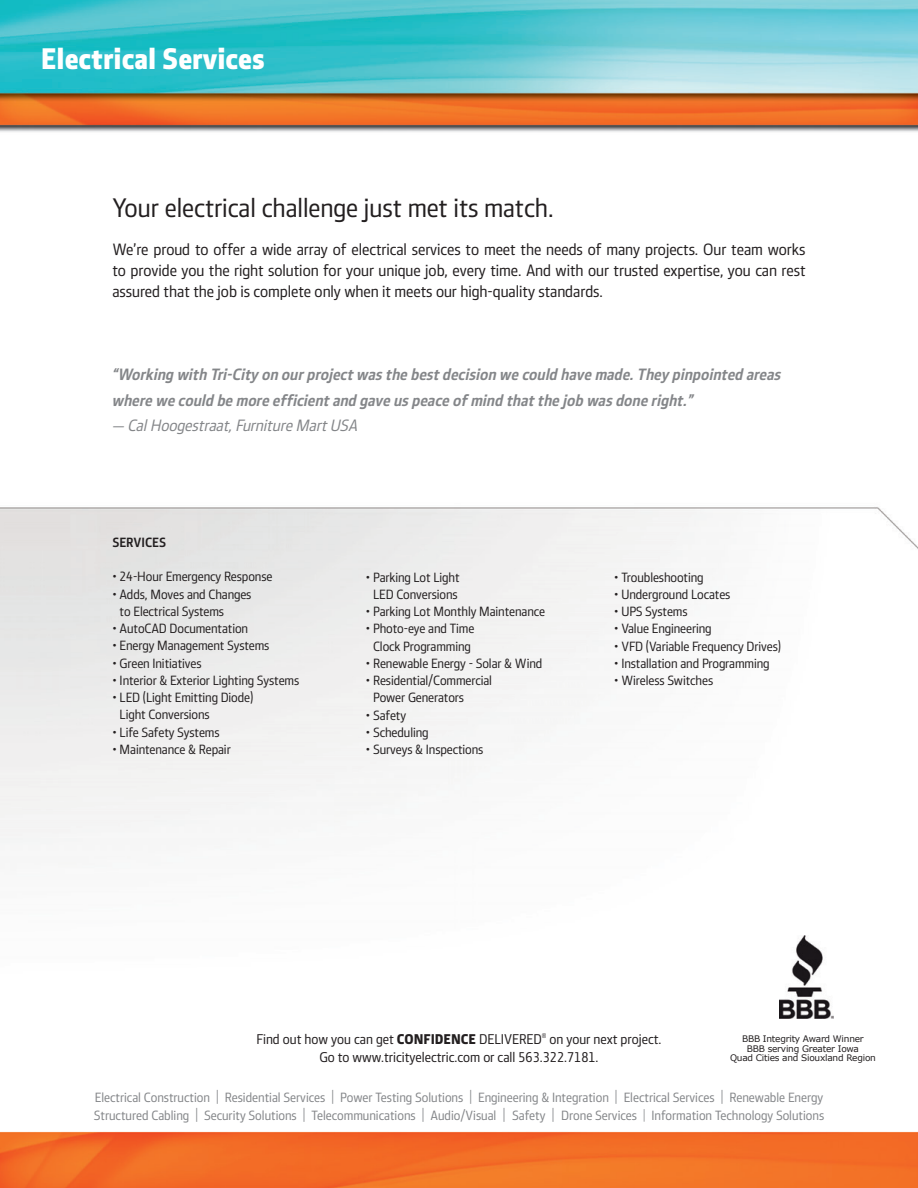
<style>
.page{position:relative;width:918px;height:1188px;background:#fff}
.page>*{position:absolute;margin:0;border:0;box-sizing:border-box;transform-origin:0 0}
.t1{font:800 30px "Chargers Section";color:#fff}
.t2{font:500 27px "Chargers Section";color:#231f20}
.t3{font:500 16.5px/21px "Chargers Section";color:#231f20;text-align:justify}
.t4{font:16.5px/25.5px "Chargers Section Bold Slope";color:#848689}
.t5{font:16.5px "Chargers Section Medium Slope";color:#848689}
.t6{font:500 14.25px/18px "Chargers Section";color:#231f20;text-align:center}
.t7{font:500 13.5px/17.2px "Chargers Section";letter-spacing:-.005em;color:#231f20}
.t8{font:500 13.5px/18px "Chargers Section";color:#848689}
.t9{font:700 13.5px "Chargers Section";color:#231f20}
.t10{font:9px/9.8px "Verdana";letter-spacing:-.025em;color:#231f20;text-align:center}
.s1{font-family:"Chargers Section Bold Slope"}
.s2{font-weight:800}
.s3{font-size:15px}
</style>
<div class="page">
<img style="left:0;top:0;width:918px;height:132px">
<img style="left:0;top:507px;width:918px;height:681px">
<img style="left:779px;top:935px;width:55px;height:83px">
<h1 class="t1" style="left:41px;top:41px;width:225px">Electrical Services</h1>
<h2 class="t2" style="left:112px;top:193px;width:443px">Your electrical challenge just met its match.</h2>
<p class="t3" style="left:112px;top:238px;width:695px">We’re proud to offer a wide array of electrical services to meet the needs of many projects. Our team works to provide you the right solution for your unique job, every time. And with our trusted expertise, you can rest assured that the job is complete only when it meets our high-quality standards.</p>
<p class="t4" style="left:112px;top:361px;width:670px">“Working with Tri-City on our project was the best decision we could have made. They pinpointed areas where we could be more efficient and gave us peace of mind that the job was done right.”</p>
<p class="t5" style="left:112px;top:416px;width:247px"><span class="s1">—</span> Cal Hoogestraat, Furniture Mart USA</p>
<p class="t9" style="left:112px;top:534px;width:55px">SERVICES</p>
<p class="t7" style="left:112px;top:568px;width:161px">• 24-Hour Emergency Response</p>
<p class="t7" style="left:120px;top:585px;width:133px;text-indent:-7px">• Adds, Moves and Changes to Electrical Systems</p>
<p class="t7" style="left:112px;top:620px;width:137px">• AutoCAD Documentation</p>
<p class="t7" style="left:112px;top:637px;width:158px">• Energy Management Systems</p>
<p class="t7" style="left:112px;top:654px;width:91px">• Green Initiatives</p>
<p class="t7" style="left:112px;top:672px;width:188px">• Interior &amp; Exterior Lighting Systems</p>
<p class="t7" style="left:120px;top:689px;width:135px;text-indent:-7px">• LED (Light Emitting Diode)<br>Light Conversions</p>
<p class="t7" style="left:112px;top:723px;width:109px">• Life Safety Systems</p>
<p class="t7" style="left:112px;top:741px;width:120px">• Maintenance &amp; Repair</p>
<p class="t7" style="left:366px;top:568px;width:95px;text-align:center">• Parking Lot Light<br>LED Conversions</p>
<p class="t7" style="left:366px;top:603px;width:181px">• Parking Lot Monthly Maintenance</p>
<p class="t7" style="left:366px;top:620px;width:110px;text-align:center">• Photo-eye and Time<br>Clock Programming</p>
<p class="t7" style="left:366px;top:655px;width:178px">• Renewable Energy - Solar &amp; Wind</p>
<p class="t7" style="left:373px;top:672px;width:120px;text-indent:-7px">• Residential/Commercial<br>Power Generators</p>
<p class="t7" style="left:366px;top:706px;width:42px">• Safety</p>
<p class="t7" style="left:366px;top:724px;width:64px">• Scheduling</p>
<p class="t7" style="left:366px;top:741px;width:119px">• Surveys &amp; Inspections</p>
<p class="t7" style="left:614px;top:568px;width:91px">• Troubleshooting</p>
<p class="t7" style="left:614px;top:586px;width:118px">• Underground Locates</p>
<p class="t7" style="left:614px;top:603px;width:75px">• UPS Systems</p>
<p class="t7" style="left:614px;top:620px;width:99px">• Value Engineering</p>
<p class="t7" style="left:614px;top:637px;width:168px">• VFD (Variable Frequency Drives)</p>
<p class="t7" style="left:614px;top:655px;width:157px">• Installation and Programming</p>
<p class="t7" style="left:614px;top:672px;width:100px">• Wireless Switches</p>
<p class="t6" style="left:257px;top:1030px;width:406px">Find out how you can get <span class="s2">CONFIDENCE</span> DELIVERED<sup>®</sup> on your next project.<br>Go to www.tricityelectric.com or call 563.322.7181.</p>
<p class="t10" style="left:730px;top:1034px;width:147px">BBB Integrity Award Winner<br>BBB serving Greater Iowa<br>Quad Cities and Siouxland Region</p>
<p class="t8" style="left:94px;top:1088px;width:732px">Electrical Construction <span class="s3">|</span> Residential Services <span class="s3">|</span> Power Testing Solutions <span class="s3">|</span> Engineering &amp; Integration <span class="s3">|</span> Electrical Services <span class="s3">|</span> Renewable Energy<br>Structured Cabling <span class="s3">|</span> Security Solutions <span class="s3">|</span> Telecommunications <span class="s3">|</span> Audio/Visual <span class="s3">|</span> Safety <span class="s3">|</span> Drone Services | Information Technology Solutions</p>
</div>
